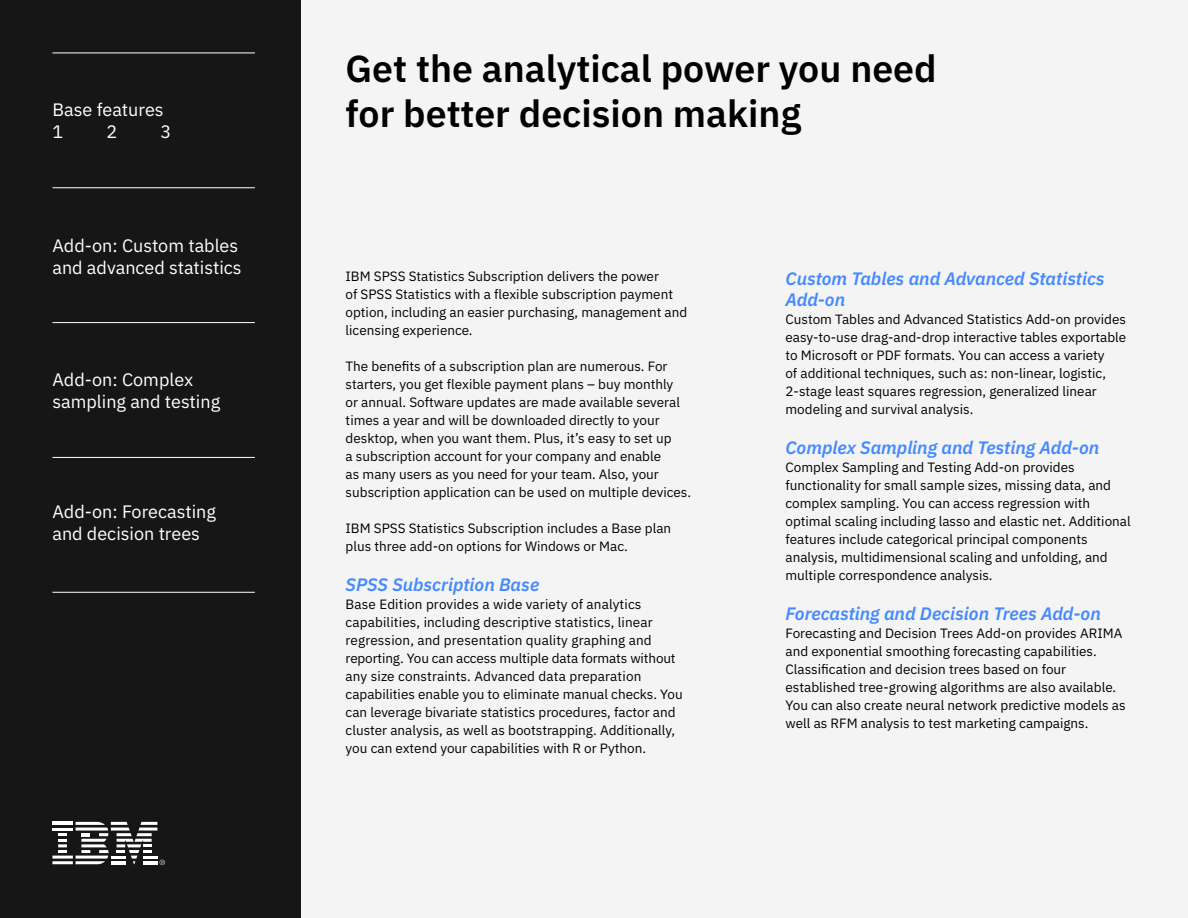
<style>
.page{position:relative;width:1188px;height:918px;background:#fff}
.page>*{position:absolute;margin:0;border:0;box-sizing:border-box;transform-origin:0 0}
.t1{font:600 37.5px/45px "IBM Plex Sans";color:#000}
.t2{font:italic 600 18px/21.6px "IBM Plex Sans";color:#4589ff}
.t3{font:18px/21.6px "IBM Plex Sans";color:#fff}
.t4{font:13.5px/18px "IBM Plex Sans";color:#000}
</style>
<div class="page">
<div style="left:302px;top:0;width:886px;height:918px;background:#f4f4f4"></div>
<div style="left:0;top:0;width:301px;height:918px;background:#161616"></div>
<hr style="left:52px;top:53px;width:203px;height:1px;background:#fff">
<hr style="left:52px;top:187px;width:203px;height:1px;background:#fff">
<hr style="left:52px;top:322px;width:203px;height:1px;background:#fff">
<hr style="left:52px;top:457px;width:203px;height:1px;background:#fff">
<hr style="left:52px;top:592px;width:203px;height:1px;background:#fff">
<svg style="left:52px;top:822px;width:113px;height:43px"></svg>
<hr style="left:52px;top:822px;width:21px;height:3px;background:#fff">
<p class="t3" style="left:52px;top:98px;width:113px">Base features</p>
<p class="t3" style="left:52px;top:119px;width:12px">1</p>
<p class="t3" style="left:106px;top:119px;width:12px">2</p>
<p class="t3" style="left:160px;top:119px;width:12px">3</p>
<p class="t3" style="left:52px;top:234px;width:191px">Add-on: Custom tables and advanced statistics</p>
<p class="t3" style="left:52px;top:367px;width:169px">Add-on: Complex sampling and testing</p>
<p class="t3" style="left:52px;top:500px;width:165px">Add-on: Forecasting and decision trees</p>
<p class="t1" style="left:346px;top:43px;width:593px">Get the analytical power you need for better decision making</p>
<p class="t4" style="left:346px;top:266px;width:343px">IBM SPSS Statistics Subscription delivers the power<br>of SPSS Statistics with a flexible subscription payment option, including an easier purchasing, management and licensing experience.</p>
<p class="t4" style="left:346px;top:356px;width:347px">The benefits of a subscription plan are numerous. For starters, you get flexible payment plans – buy monthly<br>or annual. Software updates are made available several times a year and will be downloaded directly to your desktop, when you want them. Plus, it’s easy to set up<br>a subscription account for your company and enable<br>as many users as you need for your team. Also, your subscription application can be used on multiple devices.</p>
<p class="t4" style="left:346px;top:518px;width:327px">IBM SPSS Statistics Subscription includes a Base plan plus three add-on options for Windows or Mac.</p>
<p class="t2" style="left:346px;top:572px;width:195px">SPSS Subscription Base</p>
<p class="t4" style="left:346px;top:594px;width:339px">Base Edition provides a wide variety of analytics capabilities, including descriptive statistics, linear regression, and presentation quality graphing and reporting. You can access multiple data formats without any size constraints. Advanced data preparation capabilities enable you to eliminate manual checks. You can leverage bivariate statistics procedures, factor and cluster analysis, as well as bootstrapping. Additionally, you can extend your capabilities with R or Python.</p>
<p class="t2" style="left:786px;top:266px;width:321px">Custom Tables and Advanced Statistics<br>Add-on</p>
<p class="t4" style="left:786px;top:310px;width:342px">Custom Tables and Advanced Statistics Add-on provides easy-to-use drag-and-drop interactive tables exportable to Microsoft or PDF formats. You can access a variety<br>of additional techniques, such as: non-linear, logistic, 2-stage least squares regression, generalized linear modeling and survival analysis.</p>
<p class="t2" style="left:786px;top:435px;width:315px">Complex Sampling and Testing Add-on</p>
<p class="t4" style="left:786px;top:457px;width:347px">Complex Sampling and Testing Add-on provides functionality for small sample sizes, missing data, and complex sampling. You can access regression with optimal scaling including lasso and elastic net. Additional features include categorical principal components analysis, multidimensional scaling and unfolding, and multiple correspondence analysis.</p>
<p class="t2" style="left:786px;top:601px;width:317px">Forecasting and Decision Trees Add-on</p>
<p class="t4" style="left:786px;top:623px;width:342px">Forecasting and Decision Trees Add-on provides ARIMA and exponential smoothing forecasting capabilities.<br>Classification and decision trees based on four established tree-growing algorithms are also available.<br>You can also create neural network predictive models as well as RFM analysis to test marketing campaigns.</p>
</div>
